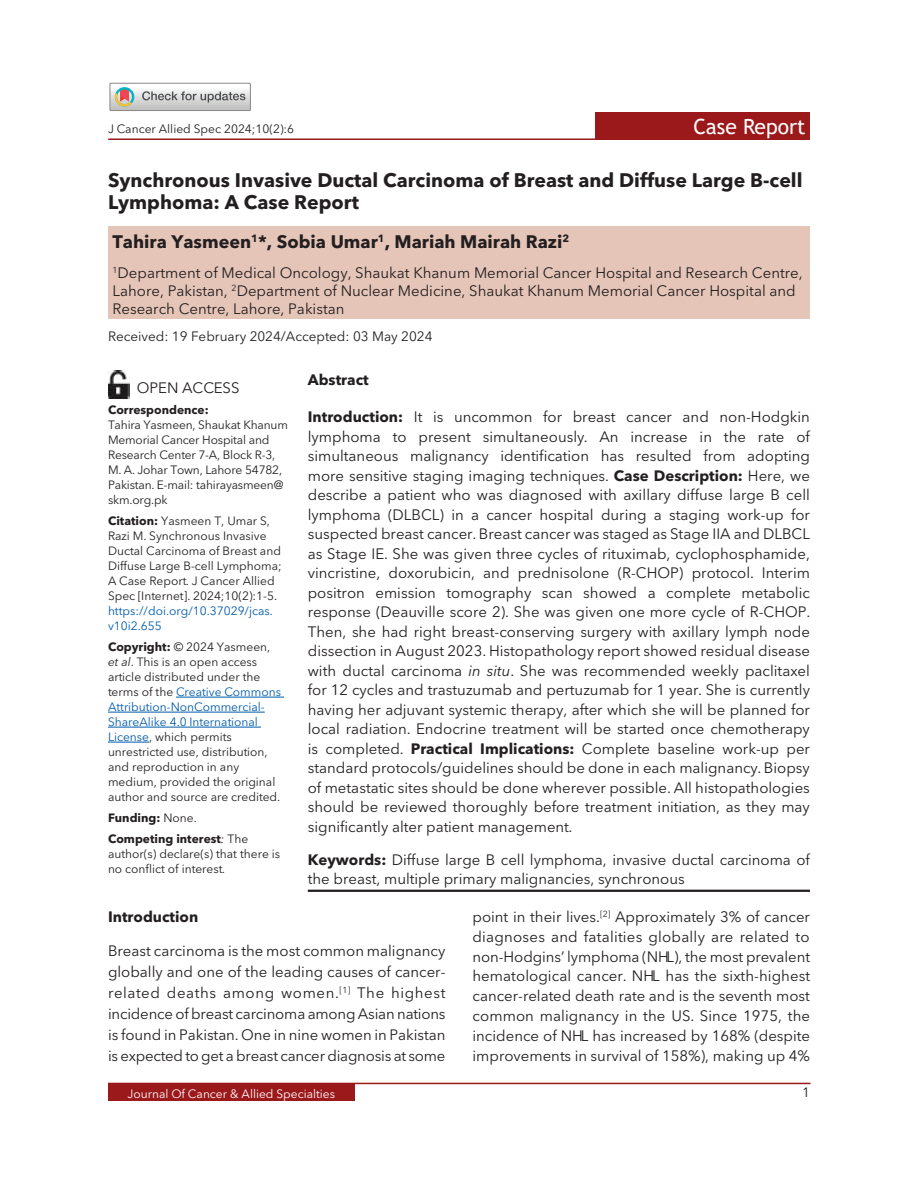
<style>
.page{position:relative;width:918px;height:1188px;background:#fff}
.page>*{position:absolute;margin:0;border:0;box-sizing:border-box;transform-origin:0 0}
.t1{font:21px "Trebuchet MS";color:#fff}
.AT{font:700 19.5px/22.5px "Avenir Next LT Pro";color:#231f20}
.AU{font:700 18px "Avenir Next LT Pro";color:#231f20}
.ABS{font:15px/19.5px "Avenir Next LT Pro";color:#231f20;text-align:justify}
.TX{font:15px/19.8px "Avenir Next LT Pro";letter-spacing:-.005em;color:#231f20;text-align:justify}
.AFF{font:15px/18px "Avenir Next LT Pro";color:#231f20}
.KWD{font:15px/19.5px "Avenir Next LT Pro";color:#231f20}
.ABSH{font:700 15px "Avenir Next LT Pro";color:#231f20}
.OpenAccess{font:15px "Avenir Next LT Pro";color:#231f20}
.HIS{font:13.5px "Avenir Next LT Pro";color:#231f20}
.Folio{font:13.5px "Avenir Next LT Pro";color:#231f20}
.Copyrights{font:12px/15px "Avenir Next LT Pro";color:#231f20}
.Citation{font:12px/15px "Avenir Next LT Pro";color:#231f20}
.ADD{font:12px/15px "Avenir Next LT Pro";letter-spacing:-.015em;color:#231f20}
.t2{font:12px "Avenir Next LT Pro";color:#fff}
.Copyrights-2{font:700 12px "Avenir Next LT Pro";color:#231f20}
.s1{font-weight:700}
.s2{font-style:italic}
.s3{color:#015bab}
.s4{font-weight:400}
</style>
<div class="page">
<div style="left:108px;top:1083px;width:247px;height:18px;background:#9b181b"></div>
<hr style="left:108px;top:1083px;width:703px;height:1px;background:#9b181b">
<div style="left:596px;top:112px;width:214px;height:28px;background:#9b181b"></div>
<hr style="left:108px;top:138px;width:687px;height:2px;background:#9b181b">
<div style="left:108px;top:226px;width:702px;height:93px;background:#e5c5b8"></div>
<hr style="left:308px;top:890px;width:502px;height:2px;background:#231f20">
<hr style="left:176px;top:697px;width:108px;height:1px;background:#015bab">
<hr style="left:108px;top:712px;width:157px;height:1px;background:#015bab">
<hr style="left:108px;top:727px;width:153px;height:1px;background:#015bab">
<hr style="left:108px;top:742px;width:41px;height:1px;background:#015bab">
<img style="left:108px;top:371px;width:21px;height:28px">
<svg style="left:110px;top:83px;width:140px;height:28px"></svg>
<p class="Copyrights" style="left:108px;top:121px;width:188px">J Cancer Allied Spec 2024;10(2):6</p>
<h1 class="t1" style="left:693px;top:113px;width:114px">Case Report</h1>
<p class="AT" style="left:108px;top:169px;width:696px">Synchronous Invasive Ductal Carcinoma of Breast and Diffuse Large B-cell<br>Lymphoma: A Case Report</p>
<p class="AU" style="left:112px;top:227px;width:458px">Tahira Yasmeen<sup>1</sup>*, Sobia Umar<sup>1</sup>, Mariah Mairah Razi<sup>2</sup></p>
<p class="AFF" style="left:112px;top:264px;width:692px"><sup>1</sup>Department of Medical Oncology, Shaukat Khanum Memorial Cancer Hospital and Research Centre,<br>Lahore, Pakistan, <sup>2</sup>Department of Nuclear Medicine, Shaukat Khanum Memorial Cancer Hospital and<br>Research Centre, Lahore, Pakistan</p>
<p class="HIS" style="left:108px;top:325px;width:326px">Received: 19 February 2024/Accepted: 03 May 2024</p>
<p class="ABSH" style="left:308px;top:367px;width:63px">Abstract</p>
<p class="ABS" style="left:308px;top:407px;width:504px"><span class="s1">Introduction:</span> It is uncommon for breast cancer and non-Hodgkin lymphoma to present simultaneously. An increase in the rate of simultaneous malignancy identification has resulted from adopting more sensitive staging imaging techniques. <span class="s1">Case Description:</span> Here, we describe a patient who was diagnosed with axillary diffuse large B cell lymphoma (DLBCL) in a cancer hospital during a staging work-up for suspected breast cancer. Breast cancer was staged as Stage IIA and DLBCL as Stage IE. She was given three cycles of rituximab, cyclophosphamide, vincristine, doxorubicin, and prednisolone (R-CHOP) protocol. Interim positron emission tomography scan showed a complete metabolic response (Deauville score 2). She was given one more cycle of R-CHOP.<br>Then, she had right breast-conserving surgery with axillary lymph node dissection in August 2023. Histopathology report showed residual disease with ductal carcinoma <span class="s2">in situ</span>. She was recommended weekly paclitaxel for 12 cycles and trastuzumab and pertuzumab for 1 year. She is currently having her adjuvant systemic therapy, after which she will be planned for local radiation. Endocrine treatment will be started once chemotherapy is completed. <span class="s1">Practical Implications:</span> Complete baseline work-up per standard protocols/guidelines should be done in each malignancy. Biopsy of metastatic sites should be done wherever possible. All histopathologies should be reviewed thoroughly before treatment initiation, as they may significantly alter patient management.</p>
<p class="KWD" style="left:308px;top:849px;width:504px"><span class="s1">Keywords:</span> Diffuse large B cell lymphoma, invasive ductal carcinoma of the breast, multiple primary malignancies, synchronous</p>
<p class="OpenAccess" style="left:137px;top:375px;width:104px">OPEN ACCESS</p>
<p class="ADD" style="left:108px;top:402px;width:181px"><span class="s1">Correspondence:<br></span>Tahira Yasmeen, Shaukat Khanum<br>Memorial Cancer Hospital and<br>Research Center 7-A, Block R-3,<br>M. A. Johar Town, Lahore 54782,<br>Pakistan. E-mail: tahirayasmeen@ skm.org.pk</p>
<p class="Citation" style="left:108px;top:513px;width:175px"><span class="s1">Citation:</span> Yasmeen T, Umar S,<br>Razi M. Synchronous Invasive<br>Ductal Carcinoma of Breast and<br>Diffuse Large B-cell Lymphoma;<br>A Case Report. J Cancer Allied<br>Spec [Internet]. 2024;10(2):1-5. <span class="s3">https://doi.org/10.37029/jcas. v10i2.655</span></p>
<p class="Copyrights" style="left:108px;top:639px;width:175px"><span class="s1">Copyright:</span> © 2024 Yasmeen, <span class="s2">et al</span>. This is an open access article distributed under the terms of the <span class="s3">Creative Commons<br>Attribution-NonCommercial-<br>ShareAlike 4.0 International<br>License</span>, which permits unrestricted use, distribution, and reproduction in any medium, provided the original author and source are credited.</p>
<p class="Copyrights-2" style="left:108px;top:807px;width:90px">Funding: <span class="s4">None.</span></p>
<p class="Copyrights" style="left:108px;top:831px;width:174px"><span class="s1">Competing interest</span><span class="s2">:</span> The author(s) declare(s) that there is no conflict of interest<span class="s2">.</span></p>
<h1 class="ABSH" style="left:108px;top:904px;width:92px">Introduction</h1>
<p class="TX" style="left:108px;top:940px;width:339px;line-height:20.9px">Breast carcinoma is the most common malignancy globally and one of the leading causes of cancer&shy;related deaths among women.<sup>[1]</sup> The highest incidence of breast carcinoma among Asian nations is found in Pakistan. One in nine women in Pakistan is expected to get a breast cancer diagnosis at some</p>
<p class="TX" style="left:472px;top:906px;width:339px">point in their lives.<sup>[2]</sup> Approximately 3% of cancer diagnoses and fatalities globally are related to non-Hodgins’ lymphoma (NHL), the most prevalent hematological cancer. NHL has the sixth-highest cancer-related death rate and is the seventh most common malignancy in the US. Since 1975, the incidence of NHL has increased by 168% (despite improvements in survival of 158%), making up 4%</p>
<p class="t2" style="left:128px;top:1083px;width:209px">Journal Of Cancer &amp; Allied Specialties</p>
<p class="Folio" style="left:802px;top:1081px;width:9px">1</p>
</div>
